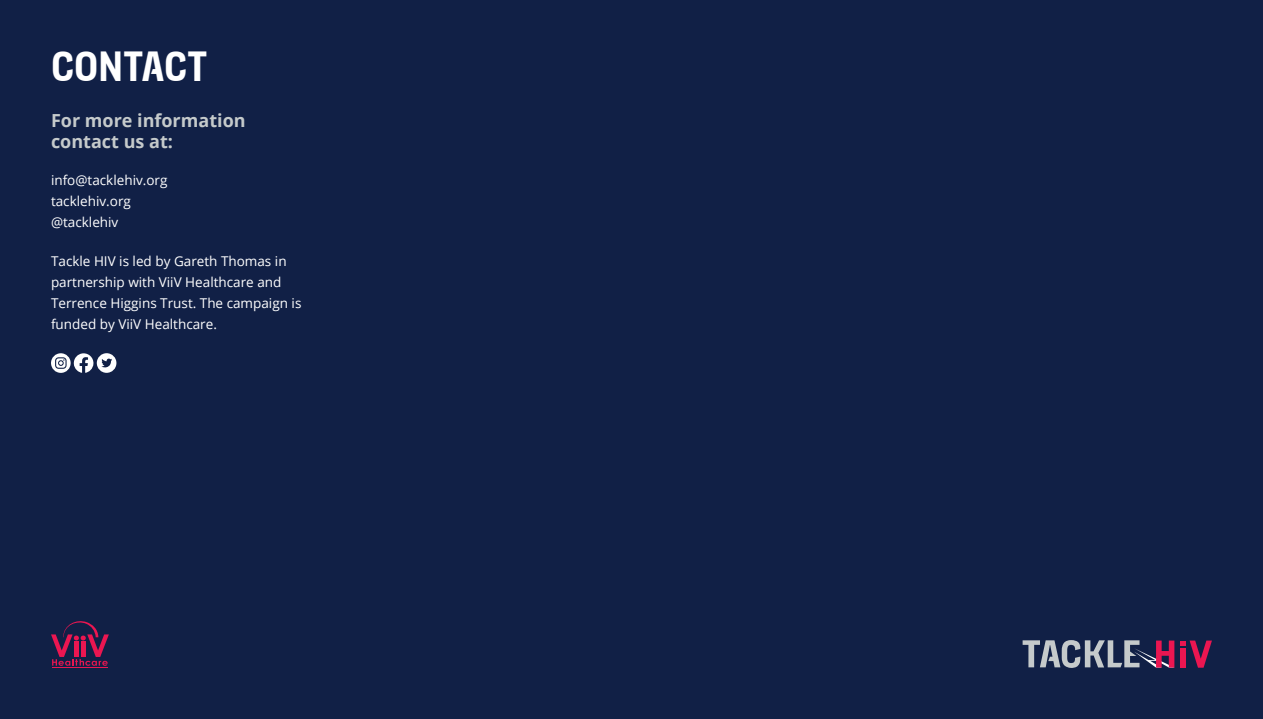
<style>
.page{position:relative;width:1263px;height:719px;background:#112046}
.page>*{position:absolute;margin:0;border:0;box-sizing:border-box;transform-origin:0 0}
.t1{font:700 45px "Breakthrough";letter-spacing:-.01em;color:#fff}
.t2{font:700 18px/21.6px "Open Sans";color:#c5cacb}
.t3{font:13.5px/21px "Open Sans";color:#fff}
</style>
<div class="page">
<svg style="left:51px;top:353px;width:65px;height:20px"></svg>
<svg style="left:1022px;top:640px;width:152px;height:28px"></svg>
<svg style="left:1180px;top:640px;width:32px;height:27px"></svg>
<hr style="left:52px;top:667px;width:56px;height:1px;background:#eb1651">
<svg style="left:51px;top:621px;width:58px;height:44px"></svg>
<h1 class="t1" style="left:51px;top:38px;width:158px">CONTACT</h1>
<h2 class="t2" style="left:51px;top:109px;width:196px">For more information contact us at:</h2>
<p class="t3" style="left:51px;top:169px;width:118px">info@tacklehiv.org tacklehiv.org @tacklehiv</p>
<p class="t3" style="left:51px;top:250px;width:252px">Tackle HIV is led by Gareth Thomas in partnership with ViiV Healthcare and Terrence Higgins Trust. The campaign is funded by ViiV Healthcare.</p>
</div>
